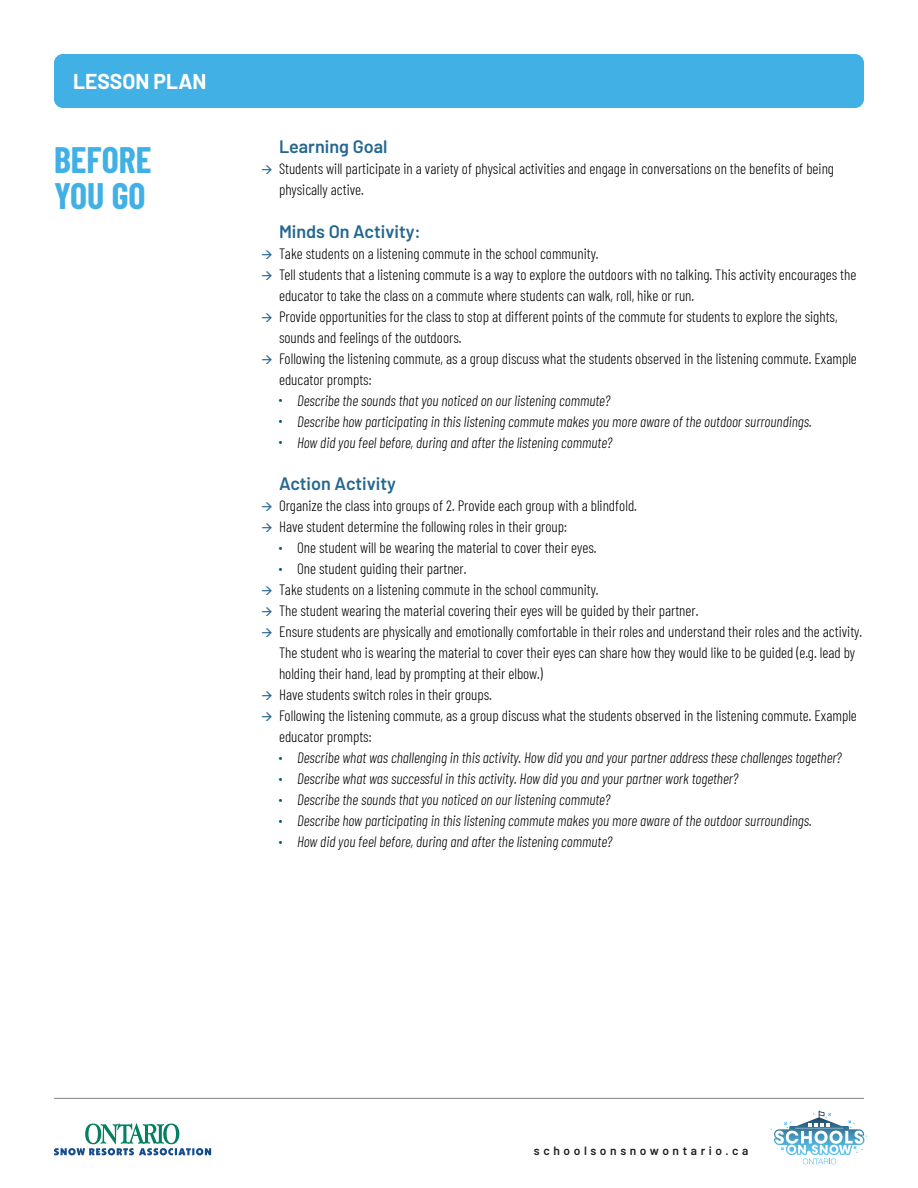
<style>
.page{position:relative;width:918px;height:1188px;background:#fff}
.page>*{position:absolute;margin:0;border:0;box-sizing:border-box;transform-origin:0 0}
.t1{font:700 36px/36px "Barlow Condensed";color:#41b0e4}
.t2{font:700 21px "Barlow";color:#fff}
.t3{font:600 18px "Barlow";color:#25678f}
.t4{font:300 15px/21px "Barlow Condensed";color:#000}
.t5{font:600 12px "Barlow";letter-spacing:.3em;color:#221f20}
.s1{font-weight:600;font-size:12px;color:#005d6f}
.s2{font-style:italic}
</style>
<div class="page">
<div style="left:54px;top:54px;width:810px;height:54px;background:#41b0e4;border-radius:9px"></div>
<svg style="left:771px;top:1110px;width:96px;height:54px"></svg>
<svg style="left:54px;top:1123px;width:157px;height:32px"></svg>
<hr style="left:54px;top:1098px;width:810px;height:1px;background:#808285">
<h2 class="t2" style="left:73px;top:65px;width:135px">LESSON PLAN</h2>
<h1 class="t1" style="left:54px;top:140px;width:99px">BEFORE<br>YOU GO</h1>
<p class="t3" style="left:279px;top:133px;width:110px">Learning Goal</p>
<p class="t4" style="left:279px;top:157px;width:557px">Students will participate in a variety of physical activities and engage in conversations on the benefits of being physically active.</p>
<p class="t3" style="left:279px;top:218px;width:143px">Minds On Activity:</p>
<p class="t4" style="left:279px;top:242px;width:579px">Take students on a listening commute in the school community.<br>Tell students that a listening commute is a way to explore the outdoors with no talking. This activity encourages the educator to take the class on a commute where students can walk, roll, hike or run.<br>Provide opportunities for the class to stop at different points of the commute for students to explore the sights, sounds and feelings of the outdoors.<br>Following the listening commute, as a group discuss what the students observed in the listening commute. Example educator prompts:<br><span class="s1">∙</span> <span class="s2">Describe the sounds that you noticed on our listening commute?<br></span><span class="s1">∙</span> <span class="s2">Describe how participating in this listening commute makes you more aware of the outdoor surroundings.<br></span><span class="s1">∙</span> <span class="s2">How did you feel before, during and after the listening commute?</span></p>
<p class="t3" style="left:279px;top:471px;width:119px">Action Activity</p>
<p class="t4" style="left:279px;top:494px;width:585px">Organize the class into groups of 2. Provide each group with a blindfold.<br>Have student determine the following roles in their group:<br><span class="s1">∙</span> One student will be wearing the material to cover their eyes.<br><span class="s1">∙</span> One student guiding their partner.<br>Take students on a listening commute in the school community.<br>The student wearing the material covering their eyes will be guided by their partner.<br>Ensure students are physically and emotionally comfortable in their roles and understand their roles and the activity.<br>The student who is wearing the material to cover their eyes can share how they would like to be guided (e.g. lead by holding their hand, lead by prompting at their elbow.)<br>Have students switch roles in their groups.<br>Following the listening commute, as a group discuss what the students observed in the listening commute. Example educator prompts:<br><span class="s1">∙</span> <span class="s2">Describe what was challenging in this activity. How did you and your partner address these challenges together?<br></span><span class="s1">∙</span> <span class="s2">Describe what was successful in this activity. How did you and your partner work together?<br></span><span class="s1">∙</span> <span class="s2">Describe the sounds that you noticed on our listening commute?<br></span><span class="s1">∙</span> <span class="s2">Describe how participating in this listening commute makes you more aware of the outdoor surroundings.<br></span><span class="s1">∙</span> <span class="s2">How did you feel before, during and after the listening commute?</span></p>
<p class="t5" style="left:534px;top:1142px;width:216px">schoolsonsnowontario.ca</p>
</div>
